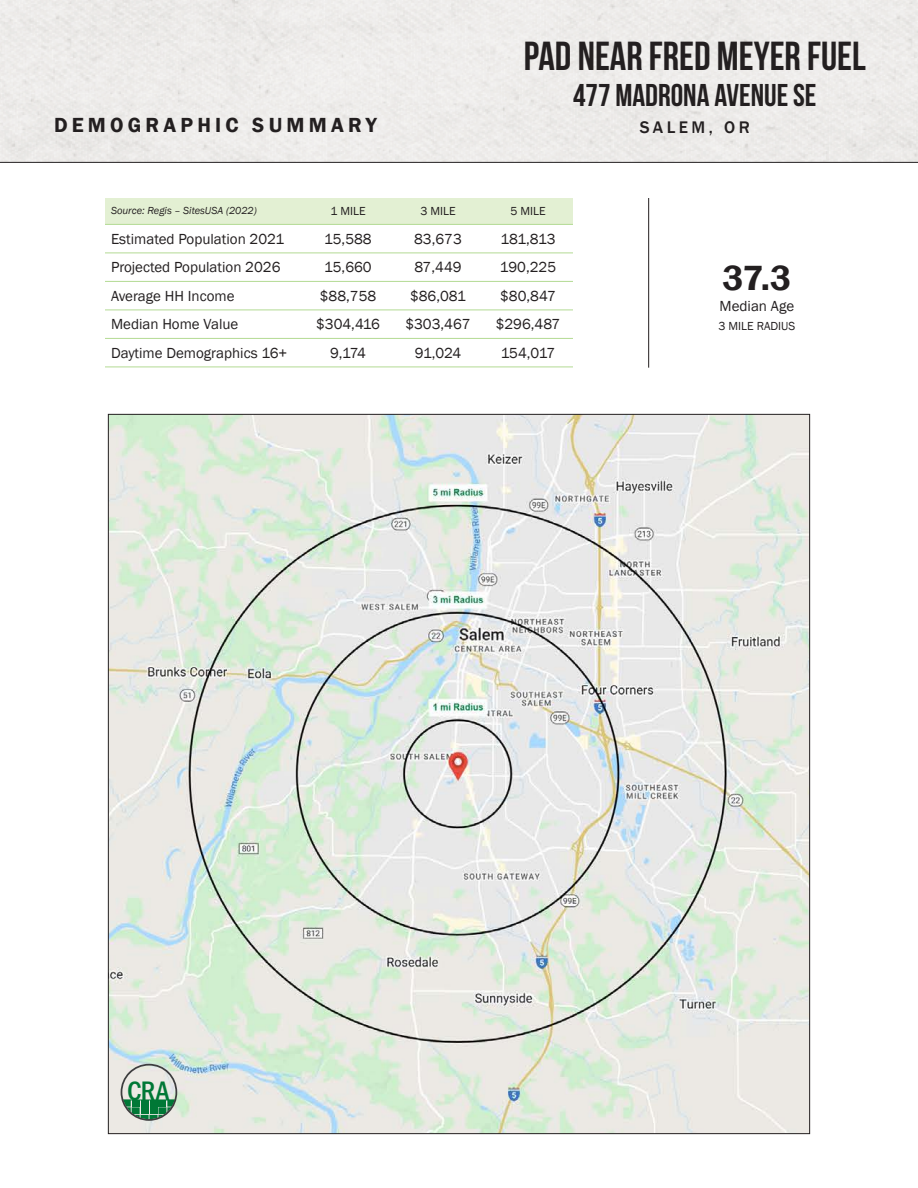
<style>
.page{position:relative;width:918px;height:1188px;background:#fff}
.page>*{position:absolute;margin:0;border:0;box-sizing:border-box;transform-origin:0 0}
.t1{font:40.5px "Bebas Neue";color:#231f20}
.t2{font:600 36px "Franklin Gothic";color:#231f20}
.t3{font:31.5px "Bebas Neue";color:#231f20}
.t4{font:500 condensed 27.75px "Franklin Gothic";color:#007836}
.t5{font:600 21px "Franklin Gothic";letter-spacing:.2em;color:#231f20}
.t6{font:500 17.25px "Franklin Gothic";letter-spacing:.2em;color:#231f20}
.t7{font:15px "Franklin Gothic";color:#231f20}
.t8{font:12px "Franklin Gothic";color:#231f20}
.t9{font:italic 10.5px "Franklin Gothic";color:#231f20}
.s1{font-size:27.45px}
</style>
<div class="page">
<img style="left:110px;top:416px;width:698px;height:716px">
<svg style="left:121px;top:1064px;width:56px;height:57px;background:#aac2b1"></svg>
<hr style="left:648px;top:198px;width:1px;height:170px;background:#231f20">
<hr style="left:0;top:162px;width:918px;height:1px;background:#231f20">
<svg style="left:105px;top:198px;width:468px;height:55px"></svg>
<svg style="left:105px;top:280px;width:468px;height:87px"></svg>
<hr style="left:105px;top:224px;width:198px;height:1px;background:#b3da93">
<hr style="left:303px;top:224px;width:90px;height:1px;background:#b3da93">
<hr style="left:393px;top:224px;width:90px;height:1px;background:#b3da93">
<hr style="left:483px;top:224px;width:90px;height:1px;background:#b3da93">
<hr style="left:105px;top:253px;width:198px;height:1px;background:#b3da93">
<hr style="left:105px;top:281px;width:198px;height:1px;background:#b3da93">
<hr style="left:303px;top:253px;width:90px;height:1px;background:#b3da93">
<hr style="left:303px;top:281px;width:90px;height:1px;background:#b3da93">
<hr style="left:393px;top:253px;width:90px;height:1px;background:#b3da93">
<hr style="left:393px;top:281px;width:90px;height:1px;background:#b3da93">
<hr style="left:483px;top:253px;width:90px;height:1px;background:#b3da93">
<hr style="left:483px;top:281px;width:90px;height:1px;background:#b3da93">
<hr style="left:105px;top:310px;width:198px;height:1px;background:#b3da93">
<hr style="left:303px;top:310px;width:90px;height:1px;background:#b3da93">
<hr style="left:393px;top:310px;width:90px;height:1px;background:#b3da93">
<hr style="left:483px;top:310px;width:90px;height:1px;background:#b3da93">
<hr style="left:105px;top:338px;width:198px;height:1px;background:#b3da93">
<hr style="left:105px;top:367px;width:198px;height:1px;background:#b3da93">
<hr style="left:303px;top:338px;width:90px;height:1px;background:#b3da93">
<hr style="left:303px;top:367px;width:90px;height:1px;background:#b3da93">
<hr style="left:393px;top:338px;width:90px;height:1px;background:#b3da93">
<hr style="left:393px;top:367px;width:90px;height:1px;background:#b3da93">
<hr style="left:483px;top:338px;width:90px;height:1px;background:#b3da93">
<hr style="left:483px;top:367px;width:90px;height:1px;background:#b3da93">
<h3 class="t5" style="left:54px;top:112px;width:324px">DEMOGRAPHIC SUMMARY</h3>
<h1 class="t1" style="left:524px;top:34px;width:344px">PAD NEAR FRED MEYER FUEL</h1>
<h3 class="t3" style="left:573px;top:78px;width:245px">477 MADRONA AVENUE SE</h3>
<p class="t6" style="left:640px;top:117px;width:112px">SALEM, OR</p>
<p class="t9" style="left:111px;top:204px;width:147px">Source: Regis – SitesUSA (2022)</p>
<p class="t8" style="left:330px;top:204px;width:37px">1 MILE</p>
<p class="t8" style="left:420px;top:204px;width:37px">3 MILE</p>
<p class="t8" style="left:510px;top:204px;width:37px">5 MILE</p>
<p class="t7" style="left:111px;top:230px;width:175px">Estimated Population 2021</p>
<p class="t7" style="left:324px;top:230px;width:49px">15,588</p>
<p class="t7" style="left:414px;top:230px;width:49px">83,673</p>
<p class="t7" style="left:501px;top:230px;width:56px">181,813</p>
<p class="t7" style="left:111px;top:258px;width:171px">Projected Population 2026</p>
<p class="t7" style="left:324px;top:258px;width:49px">15,660</p>
<p class="t7" style="left:414px;top:258px;width:49px">87,449</p>
<p class="t7" style="left:500px;top:258px;width:58px">190,225</p>
<p class="t7" style="left:111px;top:287px;width:125px">Average HH Income</p>
<p class="t7" style="left:320px;top:287px;width:58px">$88,758</p>
<p class="t7" style="left:410px;top:287px;width:57px">$86,081</p>
<p class="t7" style="left:500px;top:287px;width:57px">$80,847</p>
<p class="t7" style="left:111px;top:315px;width:129px">Median Home Value</p>
<p class="t7" style="left:316px;top:315px;width:65px">$304,416</p>
<p class="t7" style="left:405px;top:315px;width:67px">$303,467</p>
<p class="t7" style="left:496px;top:315px;width:66px">$296,487</p>
<p class="t7" style="left:111px;top:344px;width:178px">Daytime Demographics 16+</p>
<p class="t7" style="left:330px;top:344px;width:37px">9,174</p>
<p class="t7" style="left:415px;top:344px;width:48px">91,024</p>
<p class="t7" style="left:501px;top:344px;width:56px">154,017</p>
<h2 class="t2" style="left:722px;top:256px;width:70px">37.3</h2>
<p class="t7" style="left:720px;top:296px;width:76px">Median Age</p>
<p class="t8" style="left:718px;top:318px;width:78px">3 MILE RADIUS</p>
<h3 class="t4" style="left:127px;top:1073px;width:44px"><span class="s1">C</span>RA</h3>
</div>
